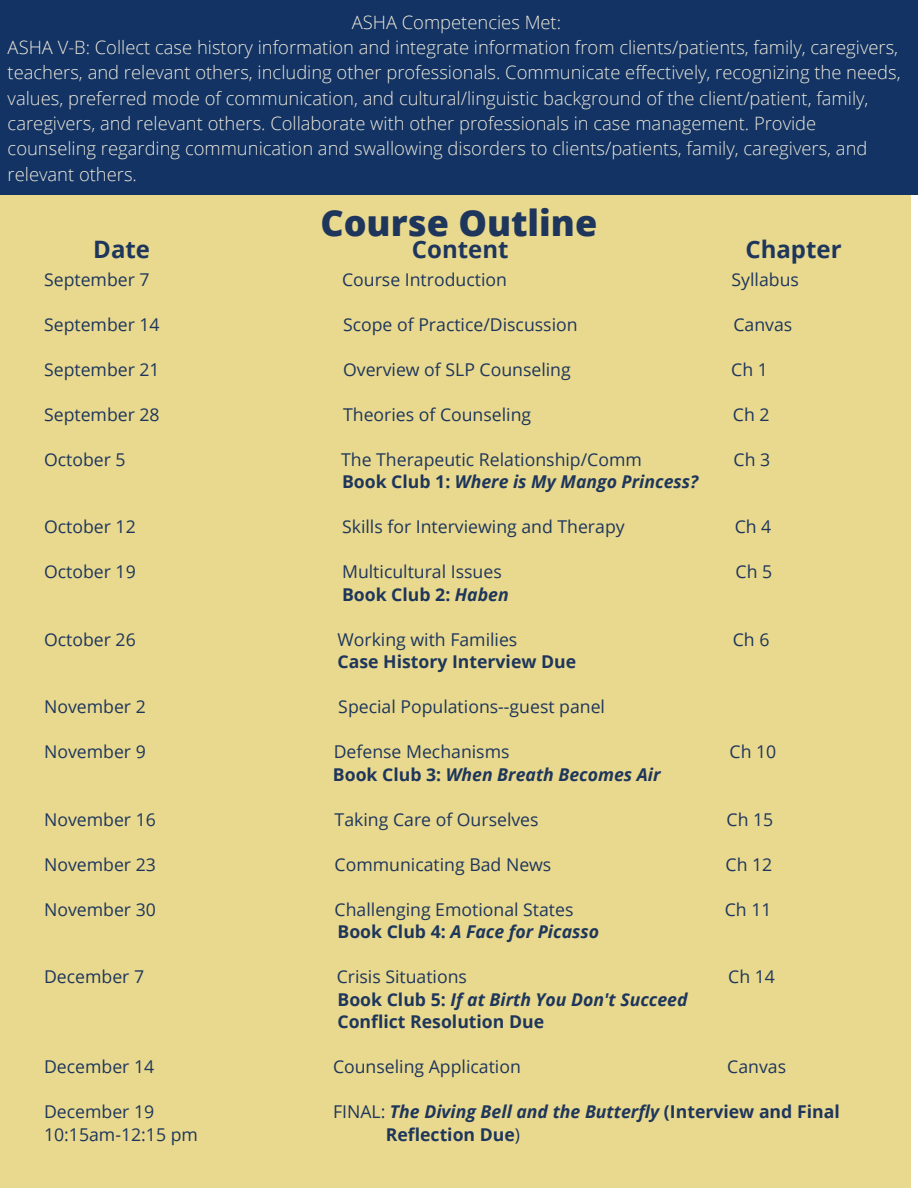
<style>
.page{position:relative;width:918px;height:1188px;background:#fff}
.page>*{position:absolute;margin:0;border:0;box-sizing:border-box;transform-origin:0 0}
.t1{font:800 36px "Open Sans";color:#1e365c}
.t2{font:700 24px "Open Sans";color:#1e365c}
.t3{font:300 18.45px/25.3px "Open Sans";color:#ede8da}
.t4{font:17.7px "Open Sans";color:#1e365c}
.t5{font:italic 700 17.7px "Open Sans";color:#1e365c}
.t6{font:700 17.7px/22.5px "Open Sans";color:#1e365c}
.s1{font-style:normal}
.s2{font-style:italic}
.s3{font-weight:400;font-style:normal}
.s4{font-weight:400}
</style>
<div class="page">
<div style="left:0;top:0;width:911px;height:1188px;background:#e9d98e"></div>
<div style="left:0;top:0;width:918px;height:195px;background:#123363"></div>
<p class="t3" style="left:8px;top:9px;width:895px;text-indent:344px">ASHA Competencies Met:<br>ASHA V-B: Collect case history information and integrate information from clients/patients, family, caregivers, teachers, and relevant others, including other professionals. Communicate effectively, recognizing the needs, values, preferred mode of communication, and cultural/linguistic background of the client/patient, family, caregivers, and relevant others. Collaborate with other professionals in case management. Provide counseling regarding communication and swallowing disorders to clients/patients, family, caregivers, and relevant others.</p>
<h1 class="t1" style="left:320px;top:198px;width:278px">Course Outline</h1>
<h2 class="t2" style="left:93px;top:232px;width:58px">Date</h2>
<h2 class="t2" style="left:412px;top:232px;width:98px">Content</h2>
<h2 class="t2" style="left:745px;top:232px;width:98px">Chapter</h2>
<p class="t4" style="left:44px;top:267px;width:107px">September 7</p>
<p class="t4" style="left:342px;top:267px;width:166px">Course Introduction</p>
<p class="t4" style="left:732px;top:267px;width:69px">Syllabus</p>
<p class="t4" style="left:44px;top:312px;width:117px">September 14</p>
<p class="t4" style="left:343px;top:312px;width:236px">Scope of Practice/Discussion</p>
<p class="t4" style="left:734px;top:312px;width:60px">Canvas</p>
<p class="t4" style="left:44px;top:357px;width:117px">September 21</p>
<p class="t4" style="left:343px;top:357px;width:229px">Overview of SLP Counseling</p>
<p class="t4" style="left:731px;top:357px;width:38px">Ch 1</p>
<p class="t4" style="left:44px;top:402px;width:117px">September 28</p>
<p class="t4" style="left:343px;top:402px;width:190px">Theories of Counseling</p>
<p class="t4" style="left:733px;top:402px;width:38px">Ch 2</p>
<p class="t4" style="left:44px;top:447px;width:83px">October 5</p>
<p class="t4" style="left:341px;top:447px;width:302px">The Therapeutic Relationship/Comm</p>
<p class="t4" style="left:734px;top:447px;width:38px">Ch 3</p>
<p class="t5" style="left:342px;top:469px;width:358px"><span class="s1">Book Club 1:</span> Where is My Mango Princess?</p>
<p class="t4" style="left:44px;top:514px;width:93px">October 12</p>
<p class="t4" style="left:342px;top:514px;width:284px">Skills for Interviewing and Therapy</p>
<p class="t4" style="left:735px;top:514px;width:38px">Ch 4</p>
<p class="t4" style="left:44px;top:559px;width:93px">October 19</p>
<p class="t4" style="left:342px;top:559px;width:161px">Multicultural Issues</p>
<p class="t4" style="left:736px;top:559px;width:38px">Ch 5</p>
<p class="t6" style="left:342px;top:583px;width:168px">Book Club 2: <span class="s2">Haben</span></p>
<p class="t4" style="left:44px;top:627px;width:93px">October 26</p>
<p class="t4" style="left:338px;top:627px;width:181px">Working with Families</p>
<p class="t4" style="left:733px;top:627px;width:38px">Ch 6</p>
<p class="t6" style="left:337px;top:650px;width:240px">Case History Interview Due</p>
<p class="t4" style="left:44px;top:694px;width:103px">November 2</p>
<p class="t4" style="left:338px;top:694px;width:268px">Special Populations--guest panel</p>
<p class="t4" style="left:44px;top:739px;width:103px">November 9</p>
<p class="t4" style="left:334px;top:739px;width:177px">Defense Mechanisms</p>
<p class="t4" style="left:730px;top:739px;width:48px">Ch 10</p>
<p class="t5" style="left:333px;top:762px;width:329px"><span class="s1">Book Club 3:</span> When Breath Becomes Air</p>
<p class="t4" style="left:44px;top:807px;width:113px">November 16</p>
<p class="t4" style="left:335px;top:807px;width:205px">Taking Care of Ourselves</p>
<p class="t4" style="left:727px;top:807px;width:48px">Ch 15</p>
<p class="t4" style="left:44px;top:852px;width:113px">November 23</p>
<p class="t4" style="left:335px;top:852px;width:218px">Communicating Bad News</p>
<p class="t4" style="left:726px;top:852px;width:48px">Ch 12</p>
<p class="t4" style="left:44px;top:897px;width:113px">November 30</p>
<p class="t4" style="left:335px;top:897px;width:240px">Challenging Emotional States</p>
<p class="t4" style="left:725px;top:897px;width:48px">Ch 11</p>
<p class="t5" style="left:337px;top:919px;width:263px"><span class="s1">Book Club 4:</span> A Face for Picasso</p>
<p class="t4" style="left:44px;top:964px;width:102px">December 7</p>
<p class="t4" style="left:337px;top:964px;width:132px">Crisis Situations</p>
<p class="t4" style="left:728px;top:964px;width:48px">Ch 14</p>
<p class="t6" style="left:337px;top:988px;width:352px">Book Club 5: <span class="s2">If at Birth You Don't Succeed<br></span>Conflict Resolution Due</p>
<p class="t4" style="left:44px;top:1054px;width:112px">December 14</p>
<p class="t4" style="left:333px;top:1054px;width:189px">Counseling Application</p>
<p class="t4" style="left:727px;top:1054px;width:60px">Canvas</p>
<p class="t4" style="left:44px;top:1099px;width:112px">December 19</p>
<p class="t5" style="left:333px;top:1099px;width:508px"><span class="s3">FINAL:</span> The Diving Bell and the Butterfly <span class="s1">(Interview and Final</span></p>
<p class="t4" style="left:44px;top:1122px;width:155px">10:15am-12:15 pm</p>
<p class="t6" style="left:386px;top:1123px;width:136px">Reflection Due<span class="s4">)</span></p>
</div>
